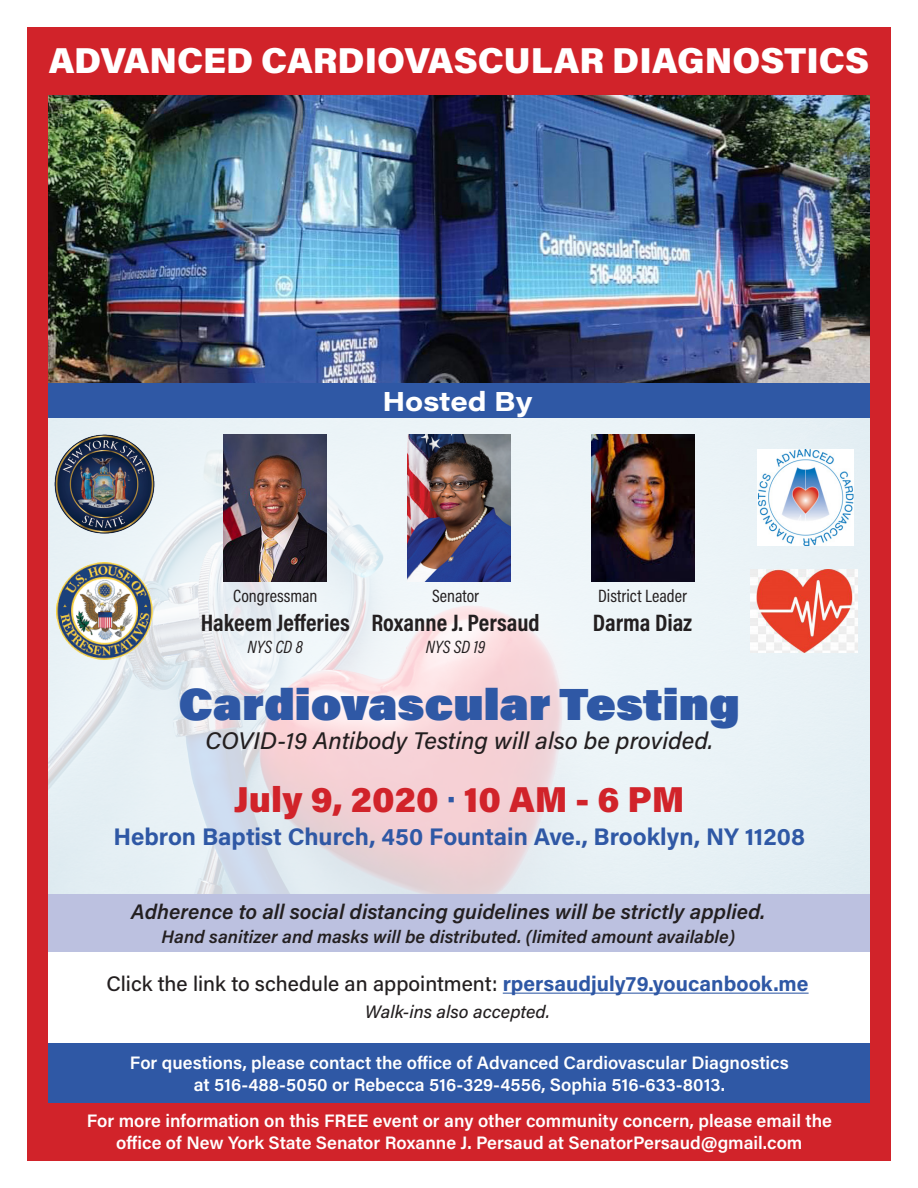
<style>
.page{position:relative;width:918px;height:1188px;background:#fff}
.page>*{position:absolute;margin:0;border:0;box-sizing:border-box;transform-origin:0 0}
.t1{font:900 45px "Acumin Pro";color:#2f58a5}
.t2{font:900 36px "Acumin Pro";color:#fff}
.t3{font:900 36px "Acumin Pro";color:#d1232a}
.t4{font:700 27px "Acumin Pro Wide";color:#fff}
.t5{font:700 24px "Acumin Pro";color:#2f58a5}
.t6{font:italic 500 24px "Acumin Pro";color:#231f20}
.t7{font:700 24px "Acumin Pro Cond";color:#231f20}
.t8{font:500 21px "Acumin Pro";color:#231f20}
.t9{font:italic 600 21px "Acumin Pro";color:#231f20}
.t10{font:600 18px/21.6px "Acumin Pro";color:#fff;text-align:center}
.t11{font:italic 600 18px "Acumin Pro";color:#231f20}
.t12{font:18px "Acumin Pro Cond";color:#231f20}
.t13{font:italic 500 18px "Acumin Pro";color:#231f20}
.t14{font:italic 18px "Acumin Pro Cond";color:#231f20}
.s1{font-family:"Acumin Pro Cond";font-weight:400;color:#2f58a5}
.s2{font-weight:700;color:#2f58a5}
</style>
<div class="page">
<img style="left:48px;top:418px;width:822px;height:476px">
<div style="left:37px;top:894px;width:843px;height:58px;background:#bcc1e0"></div>
<img style="left:48px;top:94px;width:822px;height:289px">
<div style="left:27px;top:27px;width:864px;height:67px;background:#d1232a"></div>
<div style="left:27px;top:1102px;width:864px;height:59px;background:#d1232a"></div>
<div style="left:27px;top:1043px;width:864px;height:59px;background:#2f58a5"></div>
<img style="left:751px;top:570px;width:106px;height:82px">
<img style="left:757px;top:449px;width:96px;height:97px">
<img style="left:407px;top:434px;width:104px;height:147px">
<img style="left:53px;top:432px;width:104px;height:104px">
<img style="left:224px;top:434px;width:103px;height:147px">
<img style="left:591px;top:434px;width:103px;height:147px">
<hr style="left:503px;top:993px;width:306px;height:1px;background:#2f58a5">
<div style="left:37px;top:383px;width:844px;height:35px;background:#2f58a5"></div>
<div style="left:870px;top:94px;width:21px;height:1046px;background:#d1232a"></div>
<div style="left:27px;top:88px;width:21px;height:1046px;background:#d1232a"></div>
<img style="left:57px;top:563px;width:96px;height:96px">
<p class="t2" style="left:49px;top:34px;width:822px">ADVANCED CARDIOVASCULAR DIAGNOSTICS</p>
<p class="t4" style="left:383px;top:382px;width:151px">Hosted By</p>
<p class="t12" style="left:233px;top:584px;width:86px">Congressman</p>
<p class="t7" style="left:201px;top:607px;width:150px">Hakeem Jefferies</p>
<p class="t14" style="left:248px;top:635px;width:57px">NYS CD 8</p>
<p class="t12" style="left:432px;top:584px;width:49px">Senator</p>
<p class="t7" style="left:372px;top:607px;width:170px">Roxanne J. Persaud</p>
<p class="t14" style="left:426px;top:635px;width:61px">NYS SD 19</p>
<p class="t12" style="left:598px;top:584px;width:90px">District Leader</p>
<p class="t7" style="left:593px;top:607px;width:101px">Darma Diaz</p>
<p class="t1" style="left:179px;top:672px;width:563px">Cardiovascular Testing</p>
<p class="t6" style="left:206px;top:724px;width:509px">COVID-19 Antibody Testing will also be provided.</p>
<p class="t3" style="left:234px;top:774px;width:452px">July 9, 2020 <span class="s1">•</span> 10 AM - 6 PM</p>
<p class="t5" style="left:114px;top:820px;width:693px">Hebron Baptist Church, 450 Fountain Ave., Brooklyn, NY 11208</p>
<p class="t9" style="left:131px;top:897px;width:636px">Adherence to all social distancing guidelines will be strictly applied.</p>
<p class="t11" style="left:162px;top:924px;width:575px">Hand sanitizer and masks will be distributed. (limited amount available)</p>
<p class="t8" style="left:106px;top:969px;width:704px">Click the link to schedule an appointment: <span class="s2">rpersaudjuly79.youcanbook.me</span></p>
<p class="t13" style="left:365px;top:999px;width:186px">Walk-ins also accepted.</p>
<p class="t10" style="left:130px;top:1051px;width:660px">For questions, please contact the office of Advanced Cardiovascular Diagnostics</p>
<p class="t10" style="left:194px;top:1073px;width:533px">at 516-488-5050 or Rebecca 516-329-4556, Sophia 516-633-8013.</p>
<p class="t10" style="left:87px;top:1110px;width:747px">For more information on this FREE event or any other community concern, please email the office of New York State Senator Roxanne J. Persaud at SenatorPersaud@gmail.com</p>
</div>
